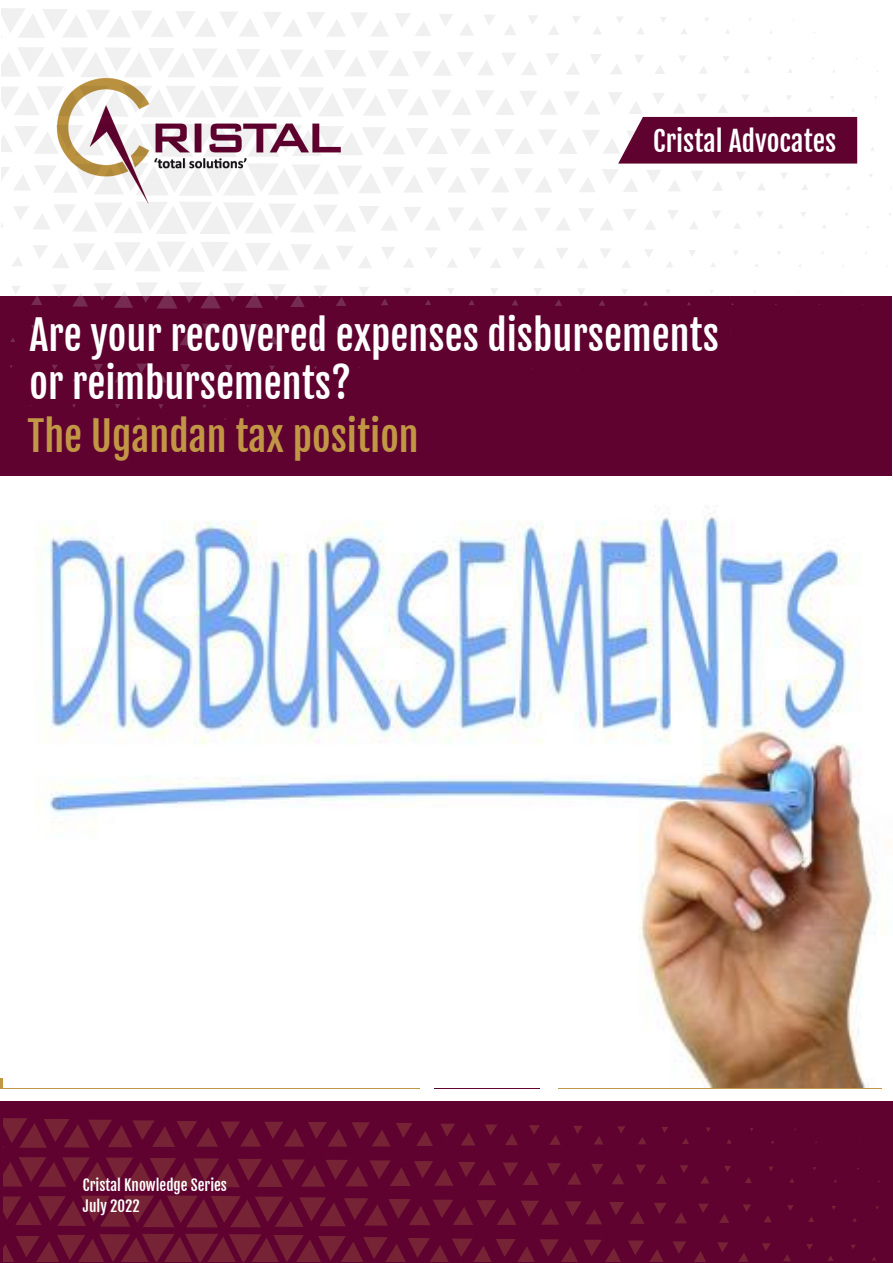
<style>
.page{position:relative;width:893px;height:1263px;background:#fff}
.page>*{position:absolute;margin:0;border:0;box-sizing:border-box;transform-origin:0 0}
.t1{font:40.05px/48px "Fjalla One";color:#fff}
.t2{font:40.05px "Fjalla One";color:#c19746}
.t3{font:27.6px "Fjalla One";color:#fff}
.t4{font:15px/21px "Fjalla One";color:#fff}
</style>
<div class="page">
<div style="left:0;top:297px;width:891px;height:179px;background:#600230"></div>
<svg style="left:512px;top:300px;width:6px;height:5px"></svg>
<svg style="left:491px;top:288px;width:7px;height:6px"></svg>
<svg style="left:469px;top:300px;width:5px;height:5px"></svg>
<svg style="left:555px;top:299px;width:7px;height:7px"></svg>
<svg style="left:534px;top:288px;width:8px;height:7px"></svg>
<svg style="left:490px;top:259px;width:11px;height:9px"></svg>
<svg style="left:448px;top:288px;width:6px;height:6px"></svg>
<svg style="left:425px;top:300px;width:6px;height:5px"></svg>
<svg style="left:381px;top:327px;width:4px;height:4px"></svg>
<svg style="left:599px;top:300px;width:6px;height:6px"></svg>
<svg style="left:577px;top:288px;width:8px;height:7px"></svg>
<svg style="left:534px;top:258px;width:10px;height:10px"></svg>
<svg style="left:512px;top:248px;width:13px;height:11px"></svg>
<svg style="left:469px;top:248px;width:12px;height:11px"></svg>
<svg style="left:447px;top:259px;width:10px;height:8px"></svg>
<svg style="left:404px;top:288px;width:7px;height:6px"></svg>
<svg style="left:381px;top:299px;width:7px;height:6px"></svg>
<svg style="left:643px;top:301px;width:5px;height:4px"></svg>
<svg style="left:622px;top:289px;width:6px;height:5px"></svg>
<svg style="left:577px;top:259px;width:11px;height:9px"></svg>
<svg style="left:556px;top:248px;width:12px;height:11px"></svg>
<svg style="left:491px;top:208px;width:36px;height:22px"></svg>
<svg style="left:426px;top:248px;width:11px;height:10px"></svg>
<svg style="left:404px;top:258px;width:10px;height:10px"></svg>
<svg style="left:359px;top:287px;width:10px;height:9px"></svg>
<svg style="left:336px;top:297px;width:10px;height:9px"></svg>
<svg style="left:336px;top:327px;width:7px;height:6px"></svg>
<svg style="left:622px;top:260px;width:8px;height:8px"></svg>
<svg style="left:600px;top:249px;width:11px;height:9px"></svg>
<svg style="left:535px;top:208px;width:35px;height:22px"></svg>
<svg style="left:448px;top:208px;width:35px;height:22px"></svg>
<svg style="left:381px;top:247px;width:14px;height:12px"></svg>
<svg style="left:313px;top:286px;width:15px;height:12px"></svg>
<svg style="left:314px;top:338px;width:6px;height:6px"></svg>
<svg style="left:666px;top:262px;width:7px;height:5px"></svg>
<svg style="left:645px;top:249px;width:8px;height:8px"></svg>
<svg style="left:579px;top:208px;width:34px;height:22px"></svg>
<svg style="left:292px;top:326px;width:9px;height:8px"></svg>
<svg style="left:689px;top:250px;width:7px;height:6px"></svg>
<svg style="left:645px;top:220px;width:11px;height:10px"></svg>
<svg style="left:623px;top:209px;width:13px;height:12px"></svg>
<svg style="left:269px;top:336px;width:9px;height:8px"></svg>
<svg style="left:269px;top:366px;width:6px;height:5px"></svg>
<svg style="left:733px;top:251px;width:5px;height:4px"></svg>
<svg style="left:689px;top:222px;width:9px;height:7px"></svg>
<svg style="left:668px;top:210px;width:10px;height:10px"></svg>
<svg style="left:246px;top:324px;width:13px;height:12px"></svg>
<svg style="left:247px;top:377px;width:5px;height:5px"></svg>
<svg style="left:734px;top:223px;width:7px;height:6px"></svg>
<svg style="left:712px;top:211px;width:9px;height:7px"></svg>
<svg style="left:225px;top:365px;width:7px;height:7px"></svg>
<svg style="left:757px;top:212px;width:6px;height:6px"></svg>
<svg style="left:502px;top:53px;width:35px;height:22px"></svg>
<svg style="left:202px;top:324px;width:15px;height:13px"></svg>
<svg style="left:203px;top:376px;width:6px;height:6px"></svg>
<svg style="left:801px;top:212px;width:5px;height:4px"></svg>
<svg style="left:566px;top:63px;width:13px;height:12px"></svg>
<svg style="left:546px;top:53px;width:13px;height:12px"></svg>
<svg style="left:504px;top:24px;width:12px;height:11px"></svg>
<svg style="left:412px;top:90px;width:166px;height:25px"></svg>
<svg style="left:180px;top:333px;width:13px;height:12px"></svg>
<svg style="left:180px;top:364px;width:10px;height:9px"></svg>
<svg style="left:611px;top:64px;width:11px;height:10px"></svg>
<svg style="left:590px;top:54px;width:11px;height:10px"></svg>
<svg style="left:548px;top:26px;width:11px;height:9px"></svg>
<svg style="left:528px;top:15px;width:9px;height:9px"></svg>
<svg style="left:484px;top:15px;width:11px;height:10px"></svg>
<svg style="left:460px;top:23px;width:13px;height:12px"></svg>
<svg style="left:413px;top:51px;width:81px;height:25px"></svg>
<svg style="left:158px;top:375px;width:9px;height:8px"></svg>
<svg style="left:158px;top:404px;width:6px;height:5px"></svg>
<svg style="left:655px;top:65px;width:10px;height:9px"></svg>
<svg style="left:635px;top:55px;width:9px;height:8px"></svg>
<svg style="left:593px;top:27px;width:8px;height:7px"></svg>
<svg style="left:572px;top:16px;width:9px;height:7px"></svg>
<svg style="left:439px;top:14px;width:14px;height:12px"></svg>
<svg style="left:136px;top:364px;width:11px;height:9px"></svg>
<svg style="left:700px;top:66px;width:7px;height:7px"></svg>
<svg style="left:679px;top:55px;width:7px;height:7px"></svg>
<svg style="left:637px;top:28px;width:7px;height:6px"></svg>
<svg style="left:617px;top:17px;width:6px;height:6px"></svg>
<svg style="left:115px;top:375px;width:8px;height:7px"></svg>
<svg style="left:115px;top:404px;width:5px;height:5px"></svg>
<svg style="left:744px;top:68px;width:6px;height:5px"></svg>
<svg style="left:723px;top:56px;width:6px;height:5px"></svg>
<svg style="left:681px;top:29px;width:6px;height:5px"></svg>
<svg style="left:660px;top:17px;width:6px;height:5px"></svg>
<svg style="left:94px;top:282px;width:211px;height:27px"></svg>
<svg style="left:94px;top:364px;width:9px;height:8px"></svg>
<svg style="left:73px;top:376px;width:5px;height:5px"></svg>
<svg style="left:52px;top:284px;width:36px;height:23px"></svg>
<svg style="left:52px;top:365px;width:6px;height:5px"></svg>
<svg style="left:33px;top:242px;width:339px;height:30px"></svg>
<svg style="left:31px;top:296px;width:11px;height:9px"></svg>
<svg style="left:31px;top:325px;width:9px;height:7px"></svg>
<svg style="left:14px;top:206px;width:426px;height:28px"></svg>
<svg style="left:12px;top:257px;width:11px;height:9px"></svg>
<svg style="left:12px;top:286px;width:8px;height:8px"></svg>
<svg style="left:10px;top:338px;width:5px;height:4px"></svg>
<svg style="left:2px;top:87px;width:28px;height:28px"></svg>
<svg style="left:2px;top:126px;width:575px;height:66px"></svg>
<svg style="left:2px;top:47px;width:344px;height:29px"></svg>
<svg style="left:2px;top:8px;width:429px;height:30px"></svg>
<img style="left:30px;top:51px;width:382px;height:173px">
<div style="left:0;top:1101px;width:893px;height:162px;background:#600230"></div>
<svg style="left:584px;top:1240px;width:36px;height:21px"></svg>
<svg style="left:628px;top:1240px;width:35px;height:21px"></svg>
<svg style="left:565px;top:1201px;width:37px;height:23px"></svg>
<svg style="left:503px;top:1162px;width:36px;height:23px"></svg>
<svg style="left:411px;top:1199px;width:148px;height:26px"></svg>
<svg style="left:695px;top:1251px;width:11px;height:10px"></svg>
<svg style="left:673px;top:1241px;width:13px;height:13px"></svg>
<svg style="left:630px;top:1211px;width:14px;height:13px"></svg>
<svg style="left:609px;top:1202px;width:15px;height:13px"></svg>
<svg style="left:567px;top:1172px;width:14px;height:13px"></svg>
<svg style="left:547px;top:1163px;width:14px;height:12px"></svg>
<svg style="left:505px;top:1134px;width:13px;height:11px"></svg>
<svg style="left:739px;top:1253px;width:9px;height:8px"></svg>
<svg style="left:717px;top:1242px;width:11px;height:10px"></svg>
<svg style="left:675px;top:1212px;width:12px;height:11px"></svg>
<svg style="left:654px;top:1203px;width:12px;height:11px"></svg>
<svg style="left:612px;top:1173px;width:12px;height:11px"></svg>
<svg style="left:591px;top:1164px;width:12px;height:11px"></svg>
<svg style="left:550px;top:1135px;width:11px;height:10px"></svg>
<svg style="left:529px;top:1125px;width:11px;height:9px"></svg>
<svg style="left:485px;top:1124px;width:12px;height:12px"></svg>
<svg style="left:461px;top:1133px;width:14px;height:12px"></svg>
<svg style="left:783px;top:1254px;width:8px;height:7px"></svg>
<svg style="left:762px;top:1243px;width:9px;height:8px"></svg>
<svg style="left:719px;top:1214px;width:10px;height:9px"></svg>
<svg style="left:699px;top:1203px;width:10px;height:10px"></svg>
<svg style="left:656px;top:1175px;width:11px;height:9px"></svg>
<svg style="left:636px;top:1164px;width:10px;height:10px"></svg>
<svg style="left:594px;top:1136px;width:9px;height:8px"></svg>
<svg style="left:574px;top:1126px;width:8px;height:8px"></svg>
<svg style="left:441px;top:1124px;width:14px;height:12px"></svg>
<svg style="left:828px;top:1256px;width:5px;height:5px"></svg>
<svg style="left:807px;top:1244px;width:6px;height:6px"></svg>
<svg style="left:764px;top:1216px;width:7px;height:6px"></svg>
<svg style="left:743px;top:1204px;width:8px;height:8px"></svg>
<svg style="left:701px;top:1176px;width:8px;height:7px"></svg>
<svg style="left:680px;top:1165px;width:8px;height:8px"></svg>
<svg style="left:638px;top:1137px;width:8px;height:7px"></svg>
<svg style="left:618px;top:1126px;width:7px;height:7px"></svg>
<svg style="left:851px;top:1245px;width:4px;height:4px"></svg>
<svg style="left:808px;top:1217px;width:6px;height:5px"></svg>
<svg style="left:787px;top:1205px;width:7px;height:6px"></svg>
<svg style="left:745px;top:1177px;width:7px;height:6px"></svg>
<svg style="left:724px;top:1166px;width:7px;height:6px"></svg>
<svg style="left:682px;top:1138px;width:7px;height:6px"></svg>
<svg style="left:662px;top:1127px;width:6px;height:6px"></svg>
<svg style="left:789px;top:1179px;width:5px;height:4px"></svg>
<svg style="left:769px;top:1166px;width:4px;height:5px"></svg>
<svg style="left:727px;top:1139px;width:5px;height:5px"></svg>
<svg style="left:706px;top:1127px;width:5px;height:5px"></svg>
<svg style="left:3px;top:1195px;width:408px;height:32px"></svg>
<svg style="left:3px;top:1234px;width:574px;height:27px"></svg>
<svg style="left:3px;top:1157px;width:493px;height:30px"></svg>
<svg style="left:3px;top:1118px;width:430px;height:30px"></svg>
<svg style="left:558px;top:1087px;width:324px;height:2px"></svg>
<svg style="left:578px;top:92px;width:279px;height:100px"></svg>
<img style="left:36px;top:517px;width:839px;height:570px">
<p class="t3" style="left:653px;top:124px;width:185px">Cristal Advocates</p>
<p class="t1" style="left:30px;top:311px;width:691px">Are your recovered expenses disbursements or reimbursements?</p>
<p class="t2" style="left:27px;top:412px;width:393px">The Ugandan tax position</p>
<p class="t4" style="left:83px;top:1175px;width:146px">Cristal Knowledge Series<br>July 2022</p>
</div>
